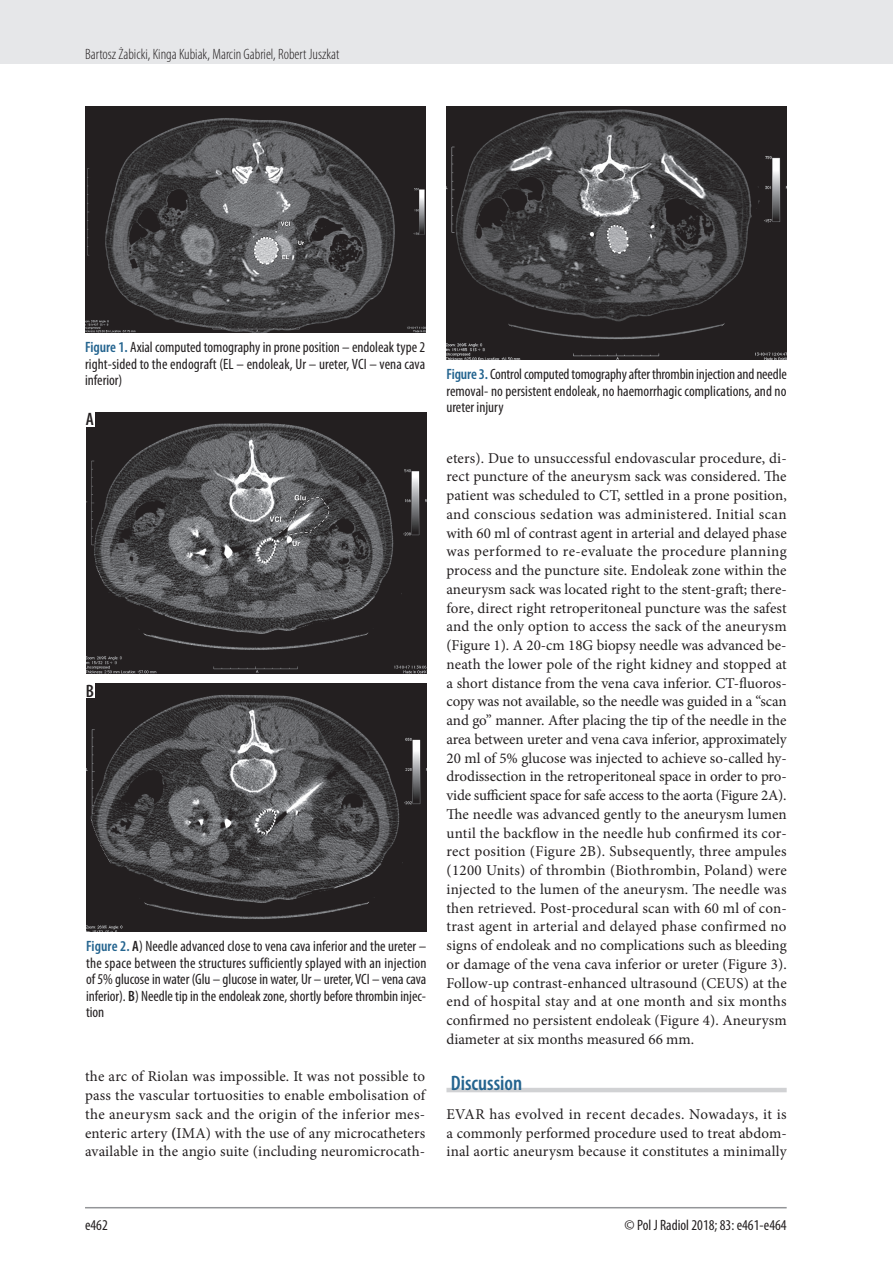
<style>
.page{position:relative;width:893px;height:1263px;background:#fff}
.page>*{position:absolute;margin:0;border:0;box-sizing:border-box;transform-origin:0 0}
.t1{font:600 condensed 21px "Myriad Pro";color:#24648f}
.t2{font:600 condensed 18px "Myriad Pro";color:#231f20}
.t3{font:15px/18.8px "Minion Pro";letter-spacing:.005em;color:#231f20;text-align:justify}
.t4{font:condensed 15px/16.5px "Myriad Pro";color:#231f20;text-align:justify}
.t5{font:300 condensed 15px "Myriad Pro";color:#231f20}
.s1{font-weight:600;color:#24648f}
.s2{font-weight:600}
.s3{font-weight:700}
</style>
<div class="page">
<div style="left:0;top:0;width:893px;height:64px;background:#e6e7e9"></div>
<hr style="left:85px;top:1207px;width:702px;height:1px;background:#939598">
<img style="left:446px;top:106px;width:341px;height:253px">
<img style="left:85px;top:106px;width:340px;height:226px">
<img style="left:86px;top:412px;width:340px;height:262px">
<div style="left:85px;top:411px;width:10px;height:15px;background:#fff"></div>
<img style="left:86px;top:684px;width:340px;height:247px">
<div style="left:85px;top:683px;width:10px;height:15px;background:#fff"></div>
<hr style="left:446px;top:1088px;width:341px;height:4px;background:#d1d2d4">
<p class="t5" style="left:85px;top:45px;width:256px">Bartosz Żabicki, Kinga Kubiak, Marcin Gabriel, Robert Juszkat</p>
<p class="t4" style="left:85px;top:339px;width:342px"><span class="s1">Figure 1.</span> Axial computed tomography in prone position – endoleak type 2 right-sided to the endograft (EL – endoleak, Ur – ureter, VCI – vena cava inferior)</p>
<p class="t2" style="left:86px;top:408px;width:10px">A</p>
<p class="t2" style="left:86px;top:680px;width:10px">B</p>
<p class="t4" style="left:86px;top:938px;width:342px"><span class="s1">Figure 2.</span> <span class="s2">A</span>) Needle advanced close to vena cava inferior and the ureter – the space between the structures sufficiently splayed with an injection of 5% glucose in water (Glu – glucose in water, Ur – ureter, VCI – vena cava inferior). <span class="s2">B</span>) Needle tip in the endoleak zone, shortly before thrombin injec&shy;tion</p>
<p class="t3" style="left:85px;top:1067px;width:342px">the arc of Riolan was impossible. It was not possible to pass the vascular tortuosities to enable embolisation of the aneurysm sack and the origin of the inferior mes&shy;enteric artery <span class="s3">(</span>IMA) with the use of any microcatheters available in the angio suite (including neuromicrocath-</p>
<p class="t4" style="left:446px;top:366px;width:342px"><span class="s1">Figure 3.</span> Control computed tomography after thrombin injection and needle removal- no persistent endoleak, no haemorrhagic complications, and no ureter injury</p>
<p class="t3" style="left:446px;top:448px;width:342px">eters). Due to unsuccessful endovascular procedure, di&shy;rect puncture of the aneurysm sack was considered. The patient was scheduled to CT, settled in a prone position, and conscious sedation was administered. Initial scan with 60 ml of contrast agent in arterial and delayed phase was performed to re-evaluate the procedure planning process and the puncture site. Endoleak zone within the aneurysm sack was located right to the stent-graft; there&shy;fore, direct right retroperitoneal puncture was the safest and the only option to access the sack of the aneurysm (Figure 1). A 20-cm 18G biopsy needle was advanced be&shy;neath the lower pole of the right kidney and stopped at a short distance from the vena cava inferior. CT-fluoros&shy;copy was not available, so the needle was guided in a “scan and go” manner. After placing the tip of the needle in the area between ureter and vena cava inferior, approximately 20 ml of 5% glucose was injected to achieve so-called hy&shy;drodissection in the retroperitoneal space in order to pro&shy;vide sufficient space for safe access to the aorta (Figure 2A).<br>The needle was advanced gently to the aneurysm lumen until the backflow in the needle hub confirmed its cor&shy;rect position (Figure 2B). Subsequently, three ampules (1200 Units) of thrombin (Biothrombin, Poland) were injected to the lumen of the aneurysm. The needle was then retrieved. Post-procedural scan with 60 ml of con&shy;trast agent in arterial and delayed phase confirmed no signs of endoleak and no complications such as bleeding or damage of the vena cava inferior or ureter (Figure 3).<br>Follow-up contrast-enhanced ultrasound (CEUS) at the end of hospital stay and at one month and six months confirmed no persistent endoleak (Figure 4). Aneurysm diameter at six months measured 66 mm.</p>
<h1 class="t1" style="left:451px;top:1070px;width:73px">Discussion</h1>
<p class="t3" style="left:446px;top:1105px;width:342px">EVAR has evolved in recent decades. Nowadays, it is a commonly performed procedure used to treat abdom&shy;inal aortic aneurysm because it constitutes a minimally</p>
<p class="t4" style="left:85px;top:1216px;width:24px">e462</p>
<p class="t4" style="left:625px;top:1216px;width:164px">© Pol J Radiol 2018; 83: e461-e464</p>
</div>
